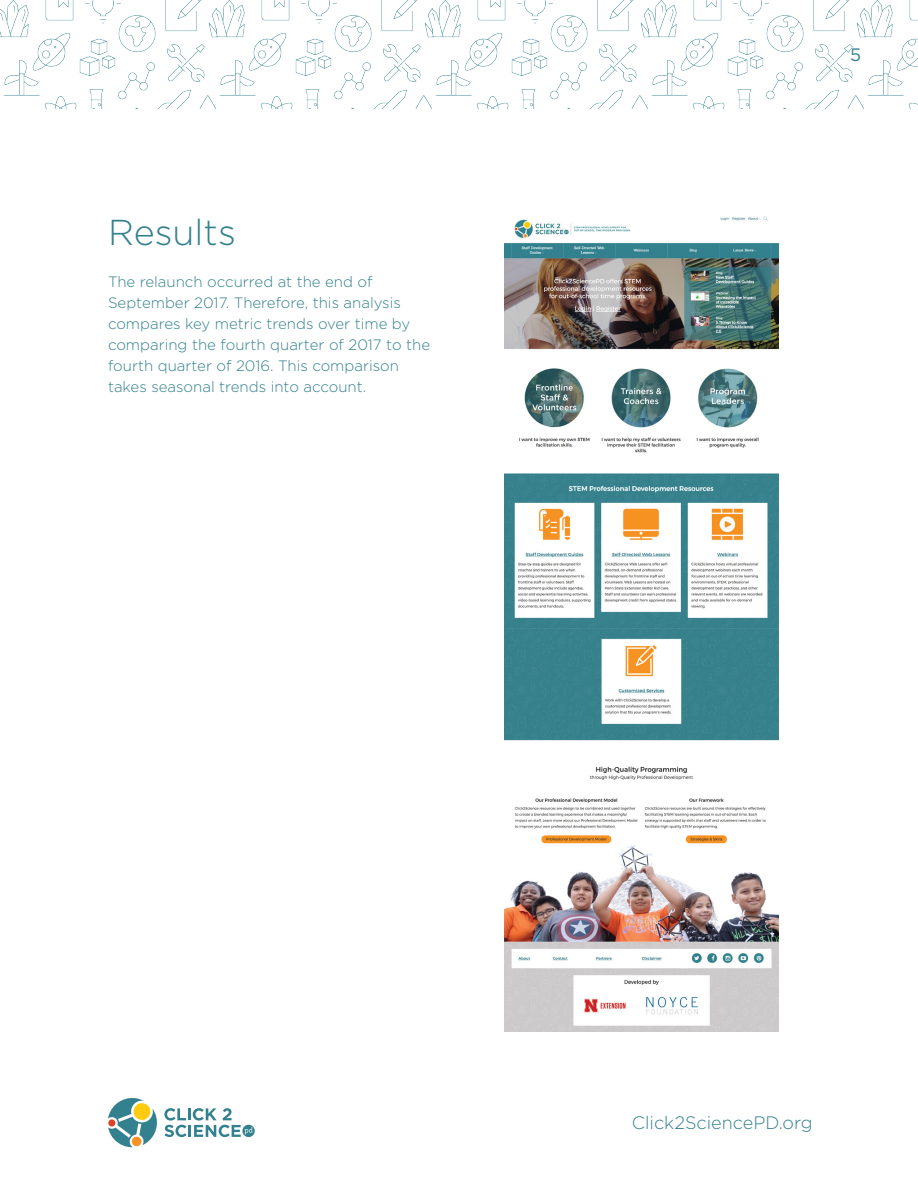
<style>
.page{position:relative;width:918px;height:1188px;background:#fff}
.page>*{position:absolute;margin:0;border:0;box-sizing:border-box;transform-origin:0 0}
.t1{font:300 36px "Gotham";color:#33818e}
.t2{font:300 18px "Gotham";color:#33818e}
.t3{font:18px "Gotham";color:#33818e}
.t4{font:300 15px/21px "Gotham";color:#33818e}
</style>
<div class="page">
<img style="left:0;top:0;width:918px;height:108px">
<svg style="left:108px;top:1098px;width:147px;height:49px"></svg>
<img style="left:504px;top:216px;width:274px;height:816px">
<p class="t1" style="left:108px;top:209px;width:129px">Results</p>
<p class="t4" style="left:108px;top:271px;width:324px">The relaunch occurred at the end of September 2017. Therefore, this analysis compares key metric trends over time by comparing the fourth quarter of 2017 to the fourth quarter of 2016. This comparison takes seasonal trends into account.</p>
<p class="t3" style="left:850px;top:43px;width:13px">5</p>
<p class="t2" style="left:632px;top:1111px;width:182px">Click2SciencePD.org</p>
</div>
